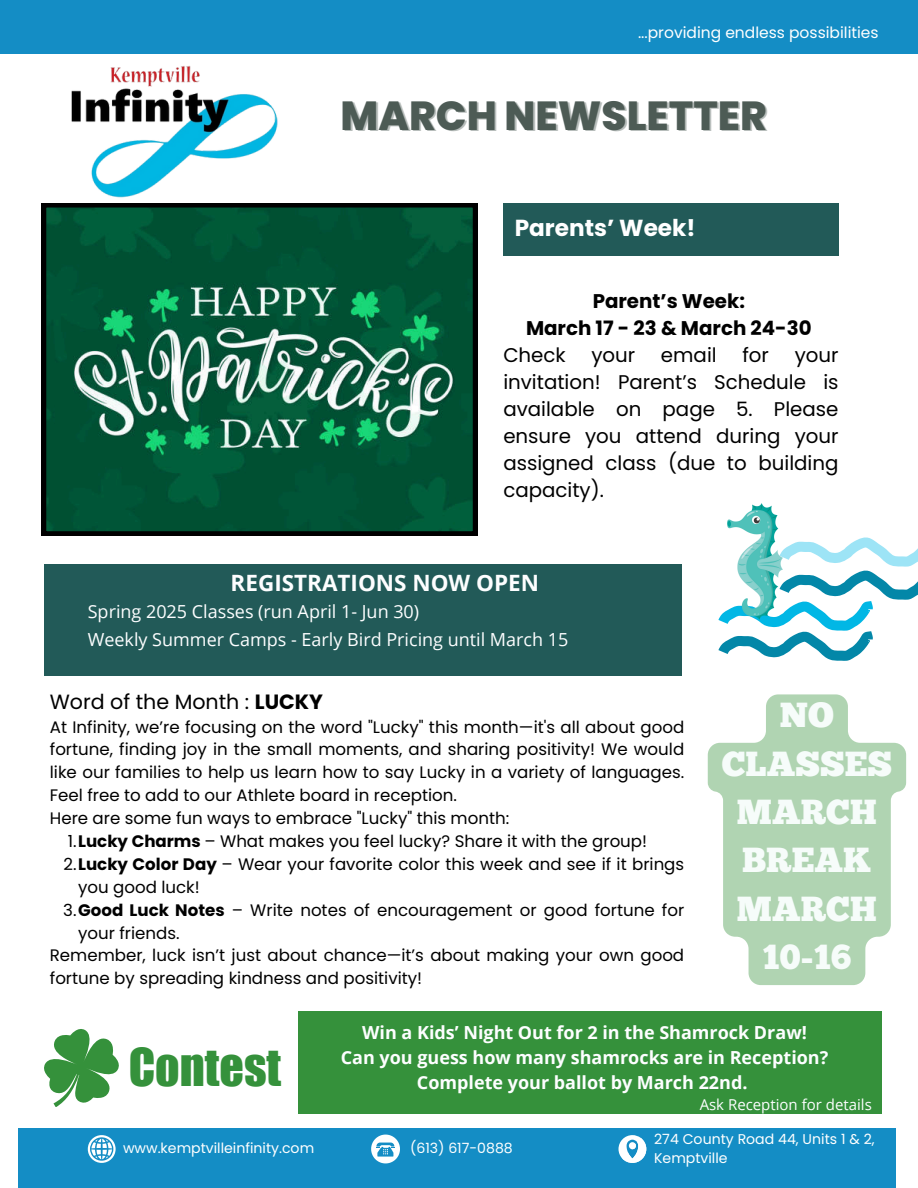
<style>
.page{position:relative;width:918px;height:1188px;background:#fff}
.page>*{position:absolute;margin:0;border:0;box-sizing:border-box;transform-origin:0 0}
.t1{font:48px "Impact";color:#35913b}
.t2{font:800 40.5px "Poppins";color:#4d5b55}
.t3{font:34.8px/48.3px "Chunk Five";color:#eaf8f3;text-align:center}
.t4{font:700 23.25px "Poppins";color:#fff}
.t5{font:700 22.5px "Open Sans";color:#fdfeff}
.t6{font:20.55px "Poppins";color:#000}
.t7{font:19.8px/27px "Poppins";color:#000;text-align:justify}
.t8{font:700 19.8px "Poppins";color:#000}
.t9{font:700 18px/24.8px "Open Sans";color:#fdfeff;text-align:center}
.t10{font:18px/28.2px "Open Sans";color:#fdfeff}
.t11{font:16.65px/23px "Poppins";color:#000}
.t12{font:15.45px "Poppins";color:#fff}
.t13{font:15px "Open Sans";color:#fdfeff}
.t14{font:14.1px/19px "Poppins";color:#fff}
.s1{font-weight:700}
</style>
<div class="page">
<svg style="left:42px;top:203px;width:435px;height:333px;background:#155f43"></svg>
<svg style="left:718px;top:537px;width:200px;height:124px"></svg>
<div style="left:503px;top:203px;width:336px;height:52px;background:#225a58"></div>
<div style="left:0;top:0;width:918px;height:54px;background:#148dc5"></div>
<div style="left:18px;top:1129px;width:878px;height:59px;background:#148dc5"></div>
<svg style="left:88px;top:1135px;width:28px;height:28px"></svg>
<svg style="left:371px;top:1135px;width:29px;height:28px"></svg>
<svg style="left:619px;top:1135px;width:27px;height:28px"></svg>
<img style="left:71px;top:66px;width:207px;height:132px">
<img style="left:727px;top:503px;width:55px;height:116px">
<div style="left:299px;top:1011px;width:583px;height:102px;background:#35913b"></div>
<div style="left:45px;top:564px;width:637px;height:112px;background:#225a58"></div>
<svg style="left:44px;top:1029px;width:75px;height:78px"></svg>
<svg style="left:708px;top:694px;width:198px;height:291px;fill:#b0d4b2"></svg>
<p class="t12" style="left:638px;top:22px;width:242px">...providing endless possibilities</p>
<p class="t2" style="left:341px;top:87px;width:428px">MARCH NEWSLETTER</p>
<p class="t4" style="left:515px;top:211px;width:182px">Parents’ Week!</p>
<p class="t8" style="left:593px;top:288px;width:154px">Parent’s Week:</p>
<p class="t8" style="left:526px;top:315px;width:287px">March 17 - 23 &amp; March 24-30</p>
<p class="t7" style="left:503px;top:342px;width:64px">Check</p>
<p class="t7" style="left:591px;top:342px;width:45px">your</p>
<p class="t7" style="left:661px;top:342px;width:57px">email</p>
<p class="t7" style="left:742px;top:342px;width:28px">for</p>
<p class="t7" style="left:503px;top:342px;width:337px;text-indent:291px">your invitation! Parent’s Schedule is available on page 5. Please ensure you attend during your assigned class (due to building capacity).</p>
<h3 class="t5" style="left:231px;top:567px;width:310px">REGISTRATIONS NOW OPEN</h3>
<h3 class="t10" style="left:88px;top:597px;width:482px">Spring 2025 Classes (run April 1- Jun 30)<br>Weekly Summer Camps - Early Bird Pricing until March 15</h3>
<h2 class="t6" style="left:50px;top:687px;width:275px">Word of the Month : <span class="s1">LUCKY</span></h2>
<p class="t11" style="left:50px;top:715px;width:636px;text-align:justify">At Infinity, we’re focusing on the word "Lucky" this month—it's all about good fortune, finding joy in the small moments, and sharing positivity! We would like our families to help us learn how to say Lucky in a variety of languages.<br>Feel free to add to our Athlete board in reception.</p>
<h4 class="t11" style="left:50px;top:807px;width:461px">Here are some fun ways to embrace "Lucky" this month:</h4>
<h6 class="t11" style="left:68px;top:830px;width:581px">1.<span class="s1">Lucky Charms</span> – What makes you feel lucky? Share it with the group!</h6>
<p class="t11" style="left:78px;top:853px;width:608px;text-indent:-15px">2.<span class="s1">Lucky Color Day</span> – Wear your favorite color this week and see if it brings you good luck!</p>
<p class="t11" style="left:78px;top:898px;width:608px;text-indent:-15px">3.<span class="s1">Good Luck Notes</span> – Write notes of encouragement or good fortune for your friends.</p>
<h6 class="t11" style="left:50px;top:944px;width:636px">Remember, luck isn’t just about chance—it’s about making your own good fortune by spreading kindness and positivity!</h6>
<h3 class="t3" style="left:722px;top:694px;width:172px">NO<br>CLASSES<br>MARCH<br>BREAK<br>MARCH<br>10-16</h3>
<p class="t1" style="left:129px;top:1038px;width:154px">CONTEST</p>
<p class="t9" style="left:341px;top:1020px;width:489px">Win a Kids’ Night Out for 2 in the Shamrock Draw!<br>Can you guess how many shamrocks are in Reception?<br>Complete your ballot by March 22nd.</p>
<h5 class="t13" style="left:700px;top:1094px;width:174px">Ask Reception for details</h5>
<p class="t14" style="left:123px;top:1139px;width:193px">www.kemptvilleinfinity.com</p>
<p class="t14" style="left:410px;top:1139px;width:104px">(613) 617-0888</p>
<p class="t14" style="left:654px;top:1129px;width:222px">274 County Road 44, Units 1 &amp; 2,<br>Kemptville</p>
</div>
